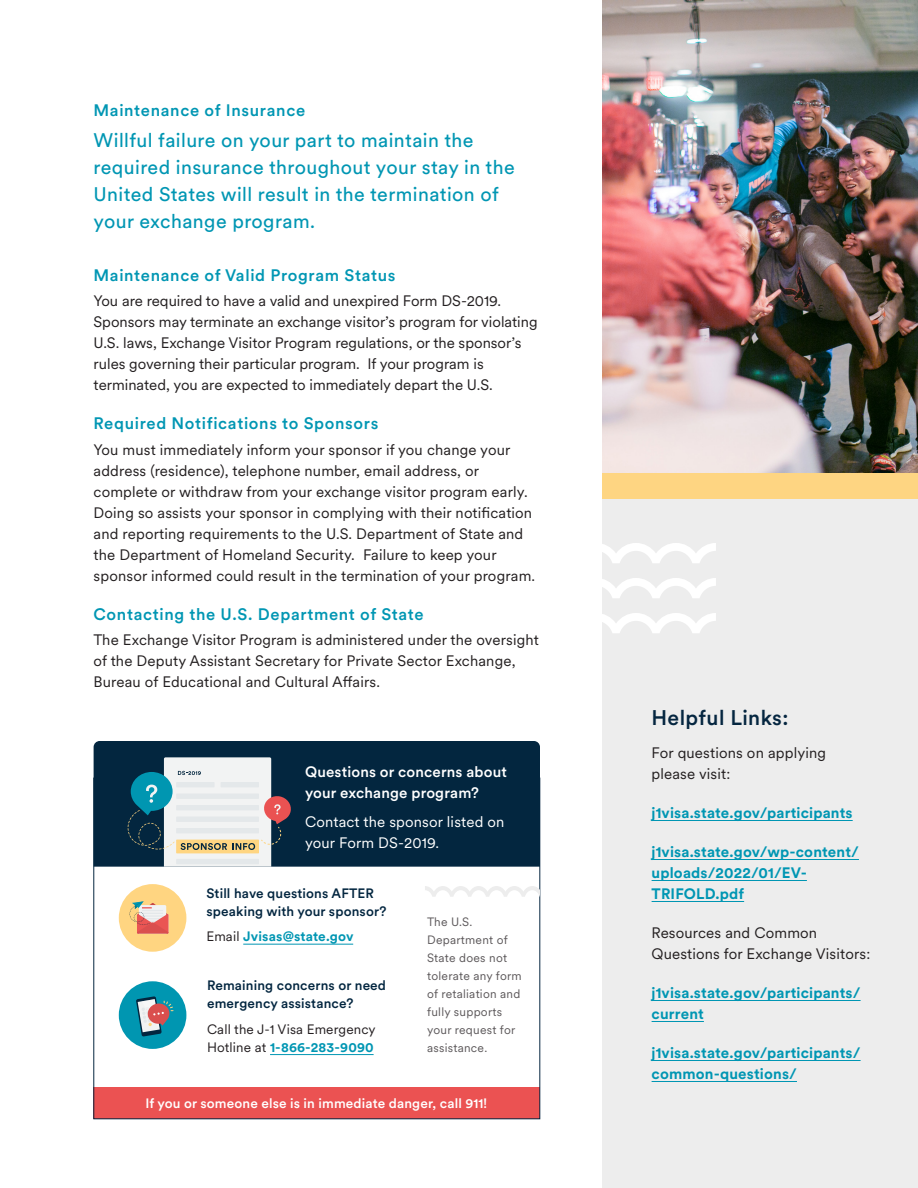
<style>
.page{position:relative;width:918px;height:1188px;background:#fff}
.page>*{position:absolute;margin:0;border:0;box-sizing:border-box;transform-origin:0 0}
.Subhead{font:500 21px "Circular XX";letter-spacing:.02em;color:#052640}
.body{font:19.5px/27px "Circular XX";letter-spacing:.02em;color:#0096b3}
._2nd_Subhead{font:500 16.5px "Circular XX";letter-spacing:.04em;color:#0096b3}
.body-2{font:15px/21px "Circular XX";letter-spacing:.01em;color:#231f20}
.body-3{font:700 15px/21px "Circular XX";letter-spacing:.01em;color:#0096b3}
.body-4{font:500 15px/21px "Circular XX";letter-spacing:.01em;color:#fff}
.body-5{font:15px/21px "Circular XX";letter-spacing:.01em;color:#fff}
.body-6{font:500 13.5px/18px "Circular XX";letter-spacing:.01em;color:#032640}
.body-7{font:13.5px/18px "Circular XX";letter-spacing:.01em;color:#241f21}
.body-8{font:500 13.5px "Circular XX";letter-spacing:.01em;color:#fff}
.body-9{font:700 13.5px "Circular XX";letter-spacing:.01em;color:#0096b3}
.body-10{font:12px/18px "Circular XX";letter-spacing:.02em;color:#5d595b}
.s1{font-weight:400;color:#241f21}
.s2{font-weight:700;color:#0096b3}
</style>
<div class="page">
<div style="left:94px;top:1087px;width:446px;height:32px;background:#eb5252"></div>
<div style="left:603px;top:396px;width:315px;height:792px;background:#ededed"></div>
<hr style="left:652px;top:820px;width:201px;height:1px;background:#0096b3">
<hr style="left:652px;top:859px;width:207px;height:1px;background:#0096b3">
<hr style="left:652px;top:880px;width:155px;height:1px;background:#0096b3">
<hr style="left:652px;top:901px;width:92px;height:1px;background:#0096b3">
<hr style="left:652px;top:1000px;width:209px;height:1px;background:#0096b3">
<hr style="left:652px;top:1021px;width:52px;height:1px;background:#0096b3">
<hr style="left:652px;top:1060px;width:209px;height:1px;background:#0096b3">
<hr style="left:652px;top:1081px;width:145px;height:1px;background:#0096b3">
<img style="left:603px;top:0;width:315px;height:473px">
<div style="left:603px;top:473px;width:315px;height:25px;background:#fed582"></div>
<svg style="left:602px;top:543px;width:114px;height:20px"></svg>
<svg style="left:602px;top:578px;width:114px;height:20px"></svg>
<svg style="left:602px;top:613px;width:114px;height:20px"></svg>
<div style="left:94px;top:741px;width:446px;height:126px;background:#03263f"></div>
<svg style="left:128px;top:757px;width:164px;height:110px"></svg>
<div style="left:119px;top:884px;width:67px;height:68px;background:#ffd581;border-radius:50%"></div>
<svg style="left:130px;top:901px;width:38px;height:33px"></svg>
<div style="left:119px;top:981px;width:67px;height:68px;background:#0096b1;border-radius:50%"></div>
<svg style="left:136px;top:996px;width:37px;height:40px"></svg>
<hr style="left:243px;top:944px;width:110px;height:1px;background:#0096b3">
<hr style="left:270px;top:1054px;width:104px;height:1px;background:#0096b3">
<svg style="left:425px;top:886px;width:115px;height:11px"></svg>
<p class="_2nd_Subhead" style="left:94px;top:99px;width:213px">Maintenance of Insurance</p>
<p class="body" style="left:94px;top:126px;width:423px">Willful failure on your part to maintain the required insurance throughout your stay in the United States will result in the termination of your exchange program.</p>
<p class="_2nd_Subhead" style="left:94px;top:264px;width:303px">Maintenance of Valid Program Status</p>
<p class="body-2" style="left:94px;top:290px;width:446px">You are required to have a valid and unexpired Form DS-2019.<br>Sponsors may terminate an exchange visitor’s program for violating U.S. laws, Exchange Visitor Program regulations, or the sponsor’s rules governing their particular program. If your program is terminated, you are expected to immediately depart the U.S.</p>
<p class="_2nd_Subhead" style="left:94px;top:412px;width:286px">Required Notifications to Sponsors</p>
<p class="body-2" style="left:94px;top:439px;width:443px">You must immediately inform your sponsor if you change your address (residence), telephone number, email address, or complete or withdraw from your exchange visitor program early.<br>Doing so assists your sponsor in complying with their notification and reporting requirements to the U.S. Department of State and the Department of Homeland Security. Failure to keep your sponsor informed could result in the termination of your program.</p>
<p class="_2nd_Subhead" style="left:94px;top:603px;width:332px">Contacting the U.S. Department of State</p>
<p class="body-2" style="left:94px;top:629px;width:447px">The Exchange Visitor Program is administered under the oversight of the Deputy Assistant Secretary for Private Sector Exchange,<br>Bureau of Educational and Cultural Affairs.</p>
<p class="body-4" style="left:305px;top:761px;width:203px">Questions or concerns about your exchange program?</p>
<p class="body-5" style="left:305px;top:810px;width:201px">Contact the sponsor listed on your Form DS-2019.</p>
<p class="body-6" style="left:207px;top:883px;width:181px">Still have questions AFTER speaking with your sponsor?</p>
<p class="body-9" style="left:207px;top:927px;width:148px"><span class="s1">Email</span> Jvisas@state.gov</p>
<p class="body-10" style="left:427px;top:912px;width:96px">The U.S.<br>Department of<br>State does not tolerate any form of retaliation and fully supports your request for assistance.</p>
<p class="body-6" style="left:207px;top:976px;width:180px">Remaining concerns or need emergency assistance?</p>
<p class="body-7" style="left:207px;top:1019px;width:170px">Call the J-1 Visa Emergency<br>Hotline at <span class="s2">1-866-283-9090</span></p>
<p class="body-8" style="left:145px;top:1094px;width:343px">If you or someone else is in immediate danger, call 911!</p>
<p class="Subhead" style="left:652px;top:703px;width:138px">Helpful Links:</p>
<p class="body-2" style="left:652px;top:741px;width:176px">For questions on applying please visit:</p>
<p class="body-3" style="left:652px;top:801px;width:203px">j1visa.state.gov/participants</p>
<p class="body-3" style="left:652px;top:840px;width:209px">j1visa.state.gov/wp-content/ uploads/2022/01/EV-<br>TRIFOLD.pdf</p>
<p class="body-2" style="left:652px;top:921px;width:220px">Resources and Common<br>Questions for Exchange Visitors:</p>
<p class="body-3" style="left:652px;top:981px;width:210px">j1visa.state.gov/participants/ current</p>
<p class="body-3" style="left:652px;top:1041px;width:210px">j1visa.state.gov/participants/ common-questions/</p>
</div>
